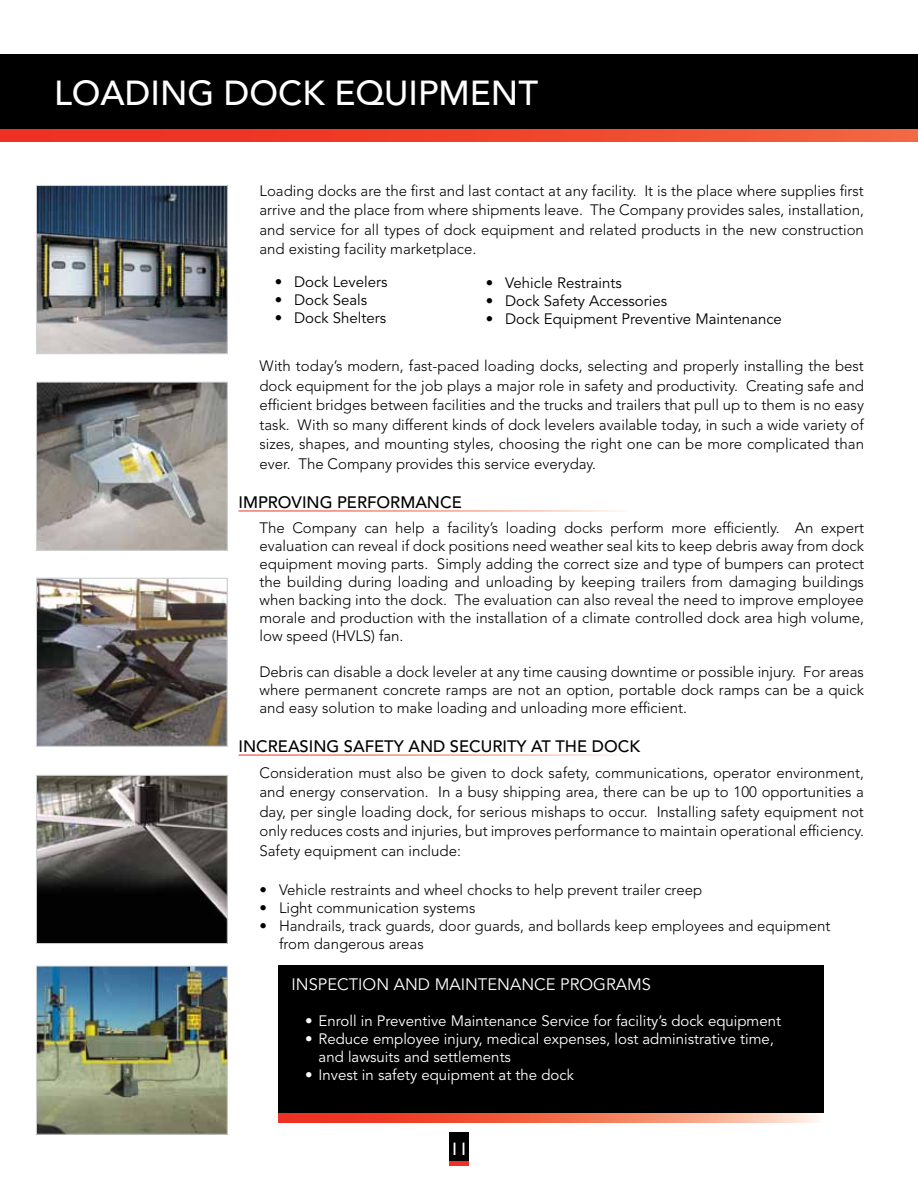
<style>
.page{position:relative;width:918px;height:1188px;background:#fff}
.page>*{position:absolute;margin:0;border:0;box-sizing:border-box;transform-origin:0 0}
.t1{font:500 34.5px "Avenir LT Std";color:#fff}
.t2{font:18px "Gill Sans";color:#fff}
.t3{font:500 16.5px "Avenir LT Std";color:#000}
.t4{font:16.5px "Avenir LT Std";color:#fff}
.t5{font:300 15px/19.5px "Avenir LT Std";color:#000;text-align:justify}
.t6{font:15px/18px "Avenir LT Std";color:#fff}
.t7{font:15px "Avenir LT Std";color:#000}
</style>
<div class="page">
<div style="left:0;top:54px;width:918px;height:76px;background:#000"></div>
<svg style="left:0;top:130px;width:918px;height:12px;background:#ef442d"></svg>
<div style="left:449px;top:1133px;width:20px;height:28px;background:#000"></div>
<div style="left:449px;top:1161px;width:20px;height:5px;background:#ee3124"></div>
<img style="left:38px;top:968px;width:188px;height:165px">
<div style="left:36px;top:966px;width:192px;height:169px;border:1px solid #d1d3d4"></div>
<img style="left:38px;top:384px;width:188px;height:165px">
<div style="left:36px;top:382px;width:192px;height:169px;border:1px solid #d1d3d4"></div>
<img style="left:38px;top:187px;width:188px;height:165px">
<div style="left:36px;top:185px;width:192px;height:169px;border:1px solid #d1d3d4"></div>
<img style="left:38px;top:777px;width:188px;height:165px">
<div style="left:36px;top:775px;width:192px;height:169px;border:1px solid #d1d3d4"></div>
<div style="left:279px;top:966px;width:545px;height:148px;background:#000"></div>
<svg style="left:279px;top:1114px;width:539px;height:9px;background:#f3745b"></svg>
<img style="left:38px;top:580px;width:187px;height:164px">
<div style="left:36px;top:578px;width:192px;height:169px;border:1px solid #d1d3d4"></div>
<h1 class="t1" style="left:54px;top:78px;width:486px">LOADING DOCK EQuIPMENT</h1>
<p class="t5" style="left:260px;top:182px;width:606px">Loading docks are the first and last contact at any facility. It is the place where supplies first arrive and the place from where shipments leave. The Company provides sales, installation, and service for all types of dock equipment and related products in the new construction and existing facility marketplace.</p>
<p class="t7" style="left:275px;top:273px;width:114px">• Dock Levelers</p>
<p class="t7" style="left:275px;top:291px;width:94px">• Dock Seals</p>
<p class="t7" style="left:275px;top:309px;width:113px">• Dock Shelters</p>
<p class="t7" style="left:486px;top:274px;width:138px">• Vehicle Restraints</p>
<p class="t7" style="left:486px;top:292px;width:183px">• Dock Safety Accessories</p>
<p class="t7" style="left:486px;top:310px;width:298px">• Dock Equipment Preventive Maintenance</p>
<p class="t5" style="left:260px;top:357px;width:606px">With today’s modern, fast-paced loading docks, selecting and properly installing the best dock equipment for the job plays a major role in safety and productivity. Creating safe and efficient bridges between facilities and the trucks and trailers that pull up to them is no easy task. With so many different kinds of dock levelers available today, in such a wide variety of sizes, shapes, and mounting styles, choosing the right one can be more complicated than ever. The Company provides this service everyday.</p>
<p class="t3" style="left:238px;top:495px;width:225px">IMPROVING PERFORMANCE</p>
<p class="t5" style="left:260px;top:520px;width:606px;line-height:18px">The Company can help a facility’s loading docks perform more efficiently. An expert evaluation can reveal if dock positions need weather seal kits to keep debris away from dock equipment moving parts. Simply adding the correct size and type of bumpers can protect the building during loading and unloading by keeping trailers from damaging buildings when backing into the dock. The evaluation can also reveal the need to improve employee morale and production with the installation of a climate controlled dock area high volume, low speed (HVLS) fan.</p>
<p class="t5" style="left:260px;top:664px;width:606px;line-height:18px">Debris can disable a dock leveler at any time causing downtime or possible injury. For areas where permanent concrete ramps are not an option, portable dock ramps can be a quick and easy solution to make loading and unloading more efficient.</p>
<p class="t3" style="left:238px;top:740px;width:403px">INCREASING SAFETY AND SECuRITY AT THE DOCK</p>
<p class="t5" style="left:260px;top:764px;width:606px">Consideration must also be given to dock safety, communications, operator environment, and energy conservation. In a busy shipping area, there can be up to 100 opportunities a day, per single loading dock, for serious mishaps to occur. Installing safety equipment not only reduces costs and injuries, but improves performance to maintain operational efficiency.<br>Safety equipment can include:</p>
<p class="t5" style="left:260px;top:880px;width:444px">• Vehicle restraints and wheel chocks to help prevent trailer creep</p>
<p class="t5" style="left:260px;top:898px;width:217px">• Light communication systems</p>
<p class="t5" style="left:279px;top:917px;width:553px;line-height:18px;text-indent:-20px">• Handrails, track guards, door guards, and bollards keep employees and equipment from dangerous areas</p>
<p class="t4" style="left:292px;top:977px;width:361px">INSPECTION AND MAINTENANCE PROGRAMS</p>
<p class="t6" style="left:305px;top:1012px;width:478px">• Enroll in Preventive Maintenance Service for facility’s dock equipment</p>
<p class="t6" style="left:319px;top:1030px;width:457px;text-indent:-14px">• Reduce employee injury, medical expenses, lost administrative time, and lawsuits and settlements</p>
<p class="t6" style="left:305px;top:1066px;width:270px">• Invest in safety equipment at the dock</p>
<p class="t2" style="left:450px;top:1138px;width:19px">11</p>
</div>
